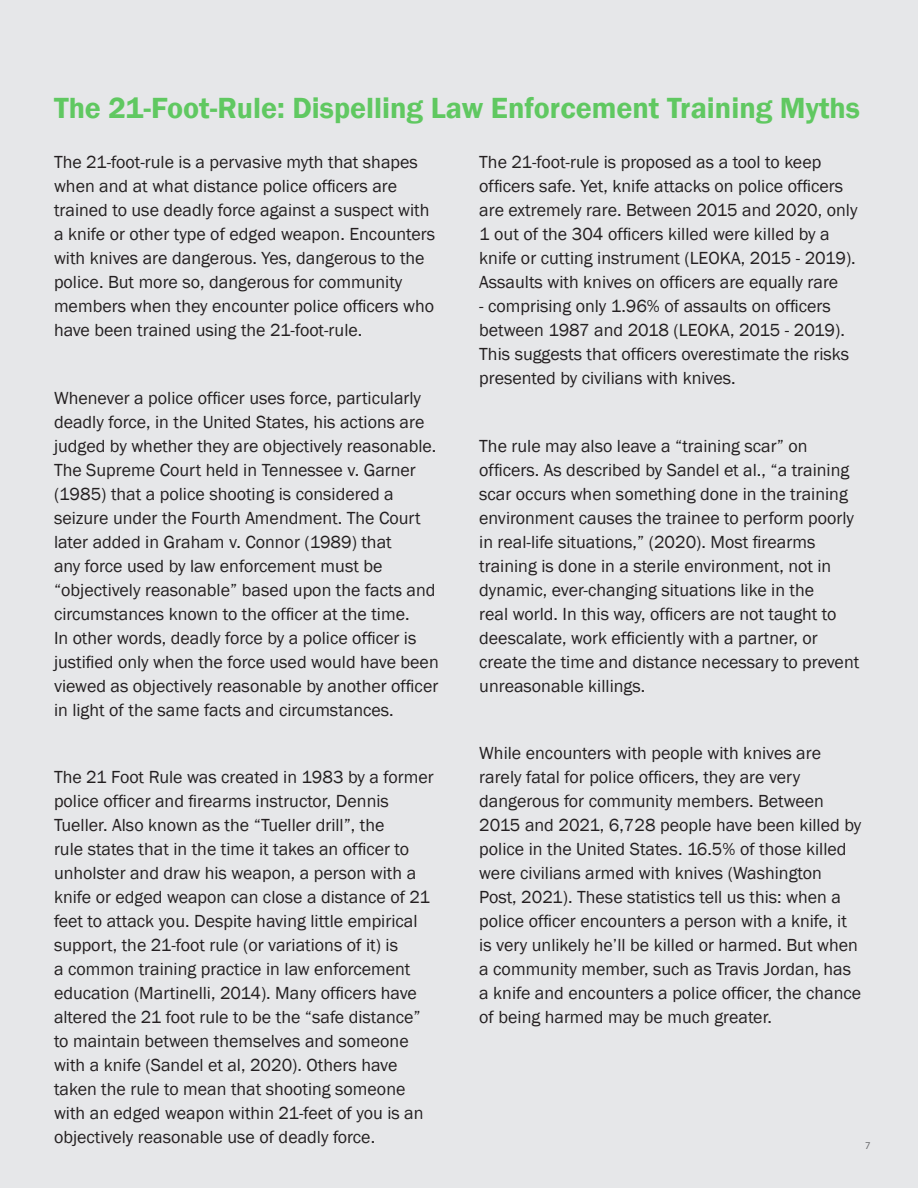
<style>
.page{position:relative;width:918px;height:1188px;background:#e6e7e9}
.page>*{position:absolute;margin:0;border:0;box-sizing:border-box;transform-origin:0 0}
.t1{font:600 30px "Franklin Gothic";color:#60c861}
.t2{font:18px/24px "Franklin Gothic";color:#231f20}
.t3{font:10.5px "Myriad Pro";color:#6c6d70}
</style>
<div class="page">
<p class="t1" style="left:54px;top:89px;width:808px">The 21-Foot-Rule: Dispelling Law Enforcement Training Myths</p>
<p class="t2" style="left:54px;top:151px;width:383px">The 21-foot-rule is a pervasive myth that shapes when and at what distance police officers are trained to use deadly force against a suspect with a knife or other type of edged weapon. Encounters with knives are dangerous. Yes, dangerous to the police. But more so, dangerous for community members when they encounter police officers who have been trained using the 21-foot-rule.</p>
<p class="t2" style="left:54px;top:386px;width:386px">Whenever a police officer uses force, particularly deadly force, in the United States, his actions are judged by whether they are objectively reasonable.<br>The Supreme Court held in Tennessee v. Garner (1985) that a police shooting is considered a seizure under the Fourth Amendment. The Court later added in Graham v. Connor (1989) that<br>any force used by law enforcement must be “objectively reasonable” based upon the facts and circumstances known to the officer at the time.<br>In other words, deadly force by a police officer is justified only when the force used would have been viewed as objectively reasonable by another officer in light of the same facts and circumstances.</p>
<p class="t2" style="left:54px;top:765px;width:381px">The 21 Foot Rule was created in 1983 by a former police officer and firearms instructor, Dennis Tueller. Also known as the “Tueller drill”, the<br>rule states that in the time it takes an officer to unholster and draw his weapon, a person with a knife or edged weapon can close a distance of 21 feet to attack you. Despite having little empirical support, the 21-foot rule (or variations of it) is<br>a common training practice in law enforcement education (Martinelli, 2014). Many officers have altered the 21 foot rule to be the “safe distance” to maintain between themselves and someone with a knife (Sandel et al, 2020). Others have taken the rule to mean that shooting someone with an edged weapon within 21-feet of you is an objectively reasonable use of deadly force.</p>
<p class="t2" style="left:479px;top:151px;width:380px">The 21-foot-rule is proposed as a tool to keep officers safe. Yet, knife attacks on police officers are extremely rare. Between 2015 and 2020, only 1 out of the 304 officers killed were killed by a knife or cutting instrument (LEOKA, 2015 - 2019).<br>Assaults with knives on officers are equally rare</p>
<p class="t2" style="left:479px;top:295px;width:371px">- comprising only 1.96% of assaults on officers between 1987 and 2018 (LEOKA, 2015 - 2019).<br>This suggests that officers overestimate the risks presented by civilians with knives.</p>
<p class="t2" style="left:479px;top:434px;width:382px">The rule may also leave a “training scar” on officers. As described by Sandel et al., “a training scar occurs when something done in the training environment causes the trainee to perform poorly in real-life situations,” (2020). Most firearms training is done in a sterile environment, not in dynamic, ever-changing situations like in the<br>real world. In this way, officers are not taught to deescalate, work efficiently with a partner, or create the time and distance necessary to prevent unreasonable killings.</p>
<p class="t2" style="left:479px;top:741px;width:384px">While encounters with people with knives are rarely fatal for police officers, they are very dangerous for community members. Between 2015 and 2021, 6,728 people have been killed by police in the United States. 16.5% of those killed were civilians armed with knives (Washington Post, 2021). These statistics tell us this: when a police officer encounters a person with a knife, it is very unlikely he’ll be killed or harmed. But when a community member, such as Travis Jordan, has a knife and encounters a police officer, the chance of being harmed may be much greater.</p>
<p class="t3" style="left:865px;top:1139px;width:7px">7</p>
</div>
